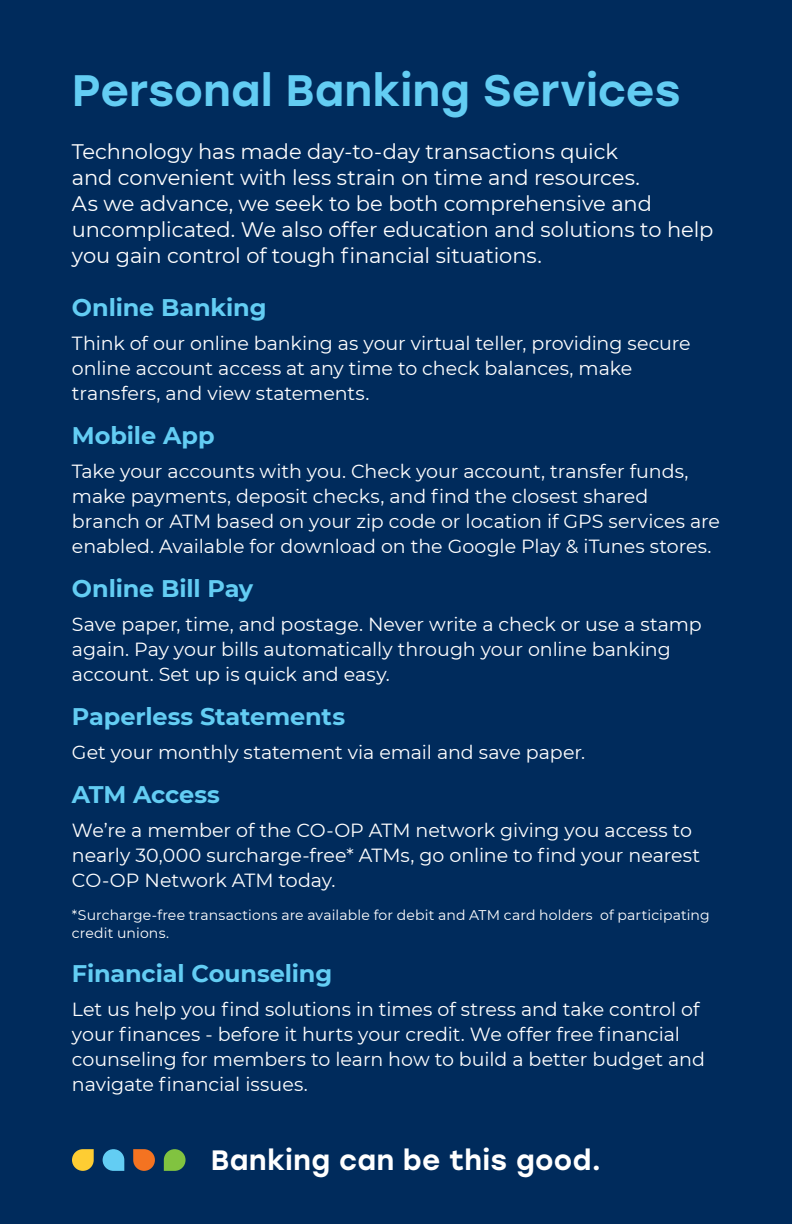
<style>
.page{position:relative;width:792px;height:1224px;background:#002b5c}
.page>*{position:absolute;margin:0;border:0;box-sizing:border-box;transform-origin:0 0}
.t1{font:500 44px "Stolzl";letter-spacing:.005em;color:#63cdf3}
.t2{font:500 28px "Stolzl";letter-spacing:.015em;color:#fff}
.t3{font:700 24px "Montserrat";letter-spacing:-.005em;color:#63cdf3}
.t4{font:21px/26px "Montserrat";letter-spacing:-.005em;color:#fff}
.Body{font:19px/25px "Montserrat";color:#fff}
.Product_Copy{font:14px/18px "Montserrat";letter-spacing:.01em;color:#fff}
</style>
<div class="page">
<svg style="left:164px;top:1149px;width:22px;height:22px"></svg>
<svg style="left:133px;top:1149px;width:22px;height:22px"></svg>
<svg style="left:72px;top:1149px;width:22px;height:22px"></svg>
<svg style="left:103px;top:1149px;width:21px;height:22px"></svg>
<p class="t1" style="left:72px;top:59px;width:610px">Personal Banking Services</p>
<p class="t4" style="left:72px;top:138px;width:643px">Technology has made day-to-day transactions quick<br>and convenient with less strain on time and resources.<br>As we advance, we seek to be both comprehensive and uncomplicated. We also offer education and solutions to help you gain control of tough financial situations.</p>
<h3 class="t3" style="left:72px;top:290px;width:196px">Online Banking</h3>
<p class="Body" style="left:72px;top:330px;width:620px">Think of our online banking as your virtual teller, providing secure online account access at any time to check balances, make transfers, and view statements.</p>
<h3 class="t3" style="left:72px;top:418px;width:144px">Mobile App</h3>
<p class="Body" style="left:72px;top:458px;width:649px">Take your accounts with you. Check your account, transfer funds, make payments, deposit checks, and find the closest shared branch or ATM based on your zip code or location if GPS services are enabled. Available for download on the Google Play &amp; iTunes stores.</p>
<h3 class="t3" style="left:72px;top:571px;width:183px">Online Bill Pay</h3>
<p class="Body" style="left:72px;top:611px;width:631px">Save paper, time, and postage. Never write a check or use a stamp again. Pay your bills automatically through your online banking account. Set up is quick and easy.</p>
<h3 class="t3" style="left:72px;top:699px;width:275px">Paperless Statements</h3>
<p class="Body" style="left:72px;top:739px;width:515px">Get your monthly statement via email and save paper.</p>
<h3 class="t3" style="left:72px;top:777px;width:150px">ATM Access</h3>
<p class="Body" style="left:72px;top:817px;width:630px">We’re a member of the CO-OP ATM network giving you access to nearly 30,000 surcharge-free* ATMs, go online to find your nearest<br>CO-OP Network ATM today.</p>
<p class="Product_Copy" style="left:72px;top:905px;width:639px">*Surcharge-free transactions are available for debit and ATM card holders of participating credit unions.</p>
<h3 class="t3" style="left:72px;top:956px;width:262px">Financial Counseling</h3>
<p class="Body" style="left:72px;top:996px;width:635px">Let us help you find solutions in times of stress and take control of your finances - before it hurts your credit. We offer free financial counseling for members to learn how to build a better budget and navigate financial issues.</p>
<p class="t2" style="left:211px;top:1140px;width:392px">Banking can be this good.</p>
</div>
